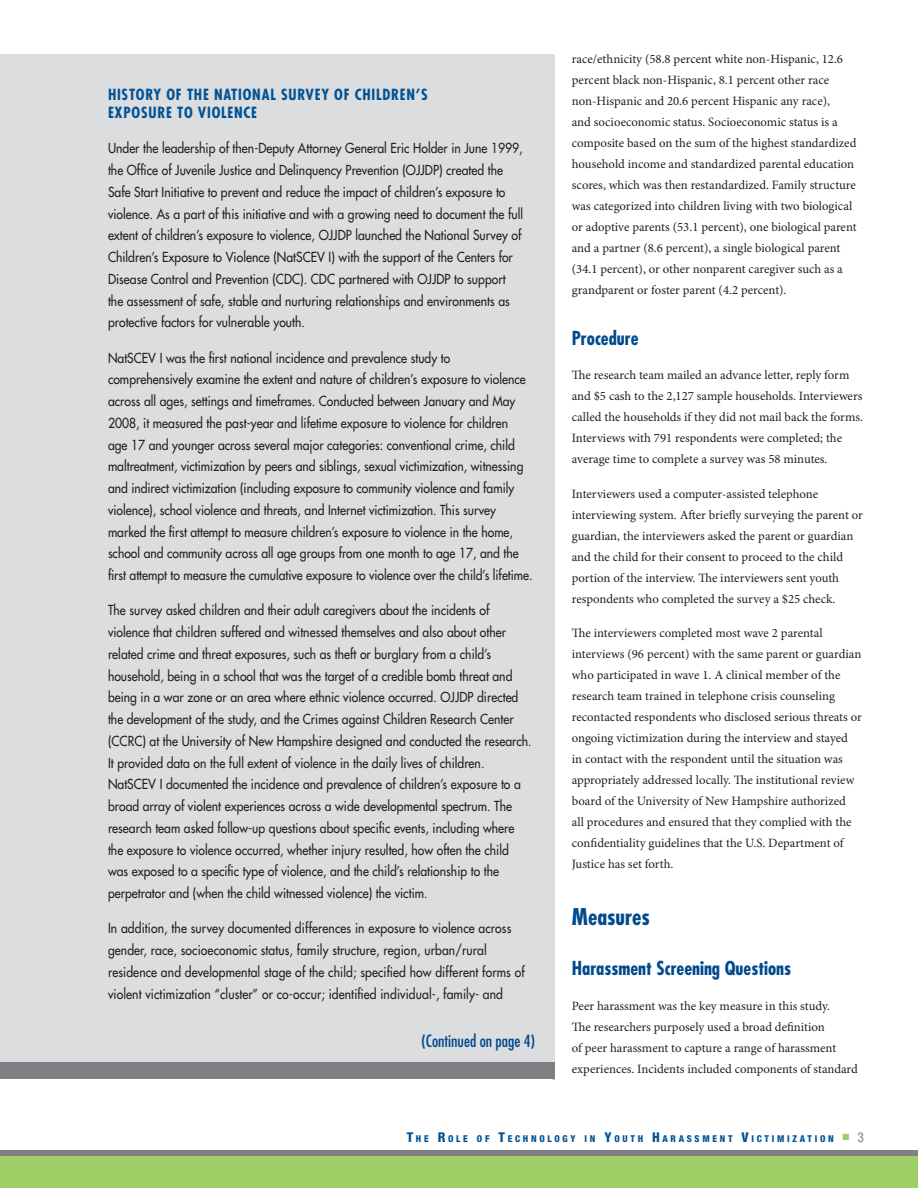
<style>
.page{position:relative;width:918px;height:1188px;background:#fff}
.page>*{position:absolute;margin:0;border:0;box-sizing:border-box;transform-origin:0 0}
.L1_head{font:700 condensed 22.5px "Futura Std";color:#004a8d}
.L2_head{font:700 condensed 18.75px "Futura Std";color:#004a8d}
.t1{font:condensed 16.5px "Futura Std";color:#004a8d}
.Sidebar_head{font:700 condensed 15px/18px "Futura Std";letter-spacing:.05em;color:#005294}
.sidebar_text_black{font:500 13.5px/21.8px "Futura Std";letter-spacing:.005em;color:#231f20;scale:.9 1}
.body_text{font:12.75px/21px "Minion Pro";color:#231f20}
.t2{font:800 condensed 9.45px "Helvetica Neue LT Std";letter-spacing:.285em;color:#005294}
.s1{font-size:13.5px}
.s2{font-weight:400;font-size:13.5px;color:#7e8083}
</style>
<div class="page">
<div style="left:0;top:1155px;width:918px;height:33px;background:#9fce66"></div>
<div style="left:0;top:1150px;width:918px;height:6px;background:#7e8083"></div>
<hr style="left:553px;top:54px;width:1px;height:1026px;background:#aeafb3">
<div style="left:0;top:54px;width:554px;height:1012px;background:#dcdddf"></div>
<div style="left:0;top:1062px;width:554px;height:17px;background:#7e8083"></div>
<p class="Sidebar_head" style="left:108px;top:86px;width:321px">HISTORY OF THE NATIONAL SURVEY OF CHILDREN’S<br>EXPOSURE TO VIOLENCE</p>
<p class="sidebar_text_black" style="left:108px;top:138px;width:463px">Under the leadership of then-Deputy Attorney General Eric Holder in June 1999, the Office of Juvenile Justice and Delinquency Prevention (OJJDP) created the Safe Start Initiative to prevent and reduce the impact of children’s exposure to violence. As a part of this initiative and with a growing need to document the full extent of children’s exposure to violence, OJJDP launched the National Survey of Children’s Exposure to Violence (NatSCEV I) with the support of the Centers for Disease Control and Prevention (CDC). CDC partnered with OJJDP to support the assessment of safe, stable and nurturing relationships and environments as protective factors for vulnerable youth.</p>
<p class="sidebar_text_black" style="left:108px;top:347px;width:473px">NatSCEV I was the first national incidence and prevalence study to comprehensively examine the extent and nature of children’s exposure to violence across all ages, settings and timeframes. Conducted between January and May 2008, it measured the past-year and lifetime exposure to violence for children<br>age 17 and younger across several major categories: conventional crime, child maltreatment, victimization by peers and siblings, sexual victimization, witnessing and indirect victimization (including exposure to community violence and family violence), school violence and threats, and Internet victimization. This survey marked the first attempt to measure children’s exposure to violence in the home, school and community across all age groups from one month to age 17, and the first attempt to measure the cumulative exposure to violence over the child’s lifetime.</p>
<p class="sidebar_text_black" style="left:108px;top:600px;width:472px">The survey asked children and their adult caregivers about the incidents of violence that children suffered and witnessed themselves and also about other related crime and threat exposures, such as theft or burglary from a child’s household, being in a school that was the target of a credible bomb threat and being in a war zone or an area where ethnic violence occurred. OJJDP directed the development of the study, and the Crimes against Children Research Center (CCRC) at the University of New Hampshire designed and conducted the research.<br>It provided data on the full extent of violence in the daily lives of children.<br>NatSCEV I documented the incidence and prevalence of children’s exposure to a broad array of violent experiences across a wide developmental spectrum. The research team asked follow-up questions about specific events, including where the exposure to violence occurred, whether injury resulted, how often the child was exposed to a specific type of violence, and the child’s relationship to the perpetrator and (when the child witnessed violence) the victim.</p>
<p class="sidebar_text_black" style="left:108px;top:918px;width:465px">In addition, the survey documented differences in exposure to violence across gender, race, socioeconomic status, family structure, region, urban/rural residence and developmental stage of the child; specified how different forms of violent victimization “cluster” or co-occur; identified individual-, family- and</p>
<p class="t1" style="left:421px;top:1031px;width:115px">(Continued on page 4)</p>
<p class="body_text" style="left:572px;top:49px;width:286px">race/ethnicity (58.8 percent white non-Hispanic, 12.6 percent black non-Hispanic, 8.1 percent other race non-Hispanic and 20.6 percent Hispanic any race),<br>and socioeconomic status. Socioeconomic status is a composite based on the sum of the highest standardized household income and standardized parental education scores, which was then restandardized. Family structure was categorized into children living with two biological or adoptive parents (53.1 percent), one biological parent and a partner (8.6 percent), a single biological parent (34.1 percent), or other nonparent caregiver such as a grandparent or foster parent (4.2 percent).</p>
<p class="L2_head" style="left:572px;top:326px;width:68px">Procedure</p>
<p class="body_text" style="left:572px;top:365px;width:293px">The research team mailed an advance letter, reply form and $5 cash to the 2,127 sample households. Interviewers called the households if they did not mail back the forms.<br>Interviews with 791 respondents were completed; the average time to complete a survey was 58 minutes.</p>
<p class="body_text" style="left:572px;top:483px;width:293px">Interviewers used a computer-assisted telephone interviewing system. After briefly surveying the parent or guardian, the interviewers asked the parent or guardian and the child for their consent to proceed to the child portion of the interview. The interviewers sent youth respondents who completed the survey a $25 check.</p>
<p class="body_text" style="left:572px;top:623px;width:291px">The interviewers completed most wave 2 parental interviews (96 percent) with the same parent or guardian who participated in wave 1. A clinical member of the research team trained in telephone crisis counseling recontacted respondents who disclosed serious threats or ongoing victimization during the interview and stayed<br>in contact with the respondent until the situation was appropriately addressed locally. The institutional review board of the University of New Hampshire authorized<br>all procedures and ensured that they complied with the confidentiality guidelines that the U.S. Department of Justice has set forth.</p>
<p class="L1_head" style="left:572px;top:903px;width:80px">Measures</p>
<p class="L2_head" style="left:572px;top:957px;width:221px">Harassment Screening Questions</p>
<p class="body_text" style="left:572px;top:996px;width:288px">Peer harassment was the key measure in this study.<br>The researchers purposely used a broad definition<br>of peer harassment to capture a range of harassment experiences. Incidents included components of standard</p>
<p class="t2" style="left:407px;top:1133px;width:459px"><span class="s1">T</span>HE <span class="s1">R</span>OLE OF <span class="s1">T</span>ECHNOLOGY IN <span class="s1">Y</span>OUTH <span class="s1">H</span> ARASSMENT <span class="s1">V</span>ICTIMIZATION <sup>■</sup> <span class="s2">3</span></p>
</div>
